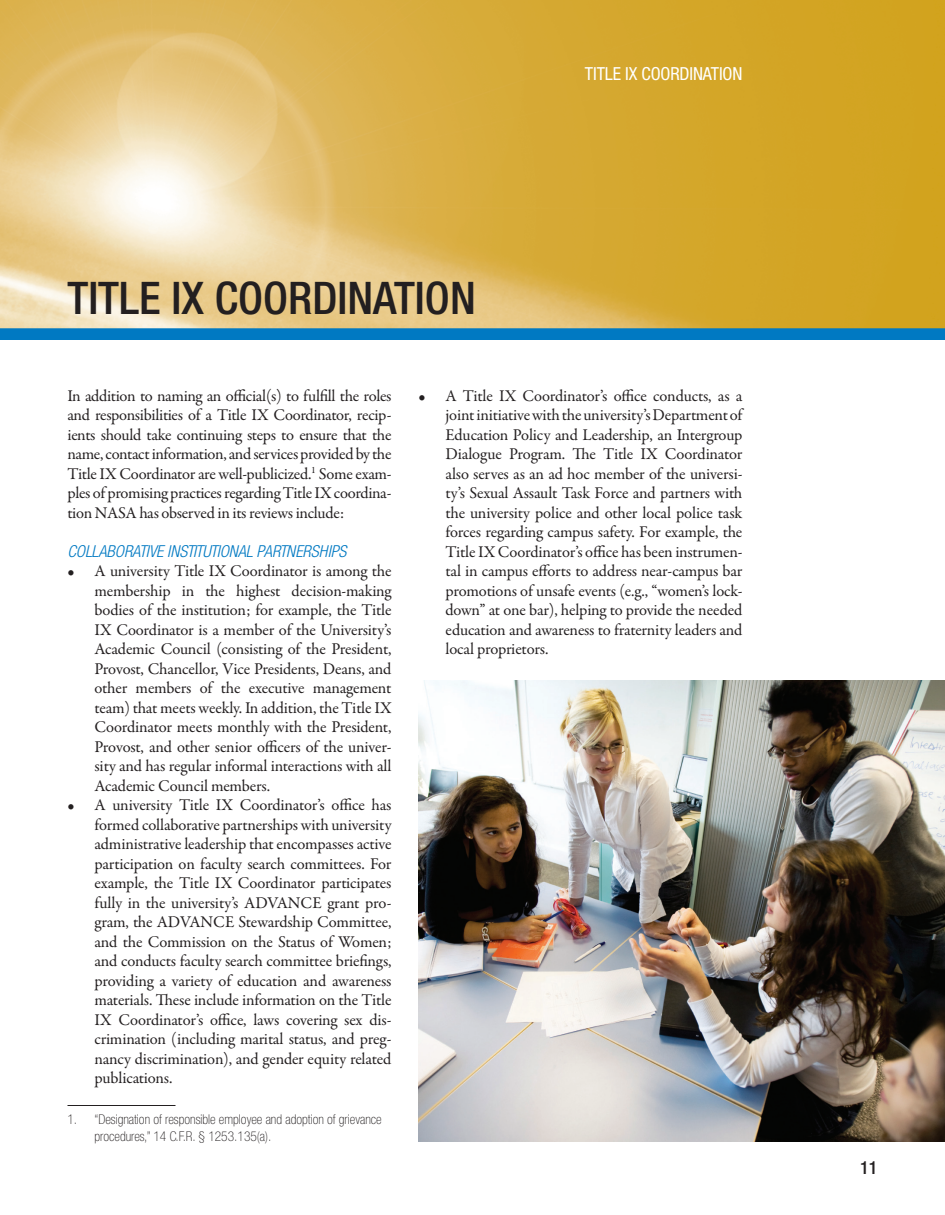
<style>
.page{position:relative;width:945px;height:1215px;background:#fff}
.page>*{position:absolute;margin:0;border:0;box-sizing:border-box;transform-origin:0 0}
.t1{font:500 condensed 45px "Helvetica Neue LT Std";color:#231f20}
.t2{font:condensed 18px "Helvetica Neue LT Std";letter-spacing:-.005em;color:#fff}
.t3{font:500 condensed 18px "Helvetica Neue LT Std";color:#231f20}
.t4{font:16.5px/19.5px "Garamond Premr Pro";letter-spacing:-.015em;color:#231f20;text-align:justify}
.t5{font:italic 300 condensed 16.5px "Helvetica Neue LT Std";letter-spacing:-.005em;color:#0079c2}
.t6{font:100 condensed 13.5px/18px "Helvetica Neue LT Std";color:#231f20}
</style>
<div class="page">
<svg style="left:0;top:0;width:945px;height:340px;background:#d6b55a"></svg>
<hr style="left:68px;top:1105px;width:108px;height:1px;background:#231f20">
<img style="left:418px;top:681px;width:527px;height:461px">
<h1 class="t1" style="left:68px;top:271px;width:410px">TITLE IX COORDINATION</h1>
<p class="t2" style="left:585px;top:64px;width:159px">TITLE IX COORDINATION</p>
<p class="t4" style="left:68px;top:386px;width:326px">In addition to naming an official(s) to fulfill the roles and responsibilities of a Title IX Coordinator, recip&shy;ients should take continuing steps to ensure that the name, contact information, and services provided by the Title IX Coordinator are well-publicized.<sup>1</sup> Some exam&shy;ples of promising practices regarding Title IX coordina&shy;tion NASA has observed in its reviews include:</p>
<p class="t5" style="left:68px;top:541px;width:280px">COLLABORATIVE INSTITUTIONAL PARTNERSHIPS</p>
<p class="t4" style="left:95px;top:561px;width:299px;text-indent:-27px">• A university Title IX Coordinator is among the membership in the highest decision-making bodies of the institution; for example, the Title IX Coordinator is a member of the University’s Academic Council (consisting of the President, Provost, Chancellor, Vice Presidents, Deans, and other members of the executive management team) that meets weekly. In addition, the Title IX Coordinator meets monthly with the President, Provost, and other senior officers of the univer&shy;sity and has regular informal interactions with all Academic Council members.</p>
<p class="t4" style="left:95px;top:795px;width:299px;text-indent:-27px">• A university Title IX Coordinator’s office has formed collaborative partnerships with university administrative leadership that encompasses active participation on faculty search committees. For example, the Title IX Coordinator participates fully in the university’s ADVANCE grant pro&shy;gram, the ADVANCE Stewardship Committee, and the Commission on the Status of Women; and conducts faculty search committee briefings, providing a variety of education and awareness materials. These include information on the Title IX Coordinator’s office, laws covering sex dis&shy;crimination (including marital status, and preg&shy;nancy discrimination), and gender equity related publications.</p>
<p class="t6" style="left:94px;top:1110px;width:289px;text-indent:-27px">1. “designation of responsible employee and adoption of grievance procedures,” 14 c.f.r. § 1253.135(a).</p>
<p class="t4" style="left:445px;top:386px;width:299px;text-indent:-27px">• A Title IX Coordinator’s office conducts, as a joint initiative with the university’s Department of Education Policy and Leadership, an Intergroup Dialogue Program. The Title IX Coordinator also serves as an ad hoc member of the universi&shy;ty’s Sexual Assault Task Force and partners with the university police and other local police task forces regarding campus safety. For example, the Title IX Coordinator’s office has been instrumen&shy;tal in campus efforts to address near-campus bar promotions of unsafe events (e.g., “women’s lock&shy;down” at one bar), helping to provide the needed education and awareness to fraternity leaders and local proprietors.</p>
<p class="t3" style="left:860px;top:1157px;width:19px">11</p>
</div>
